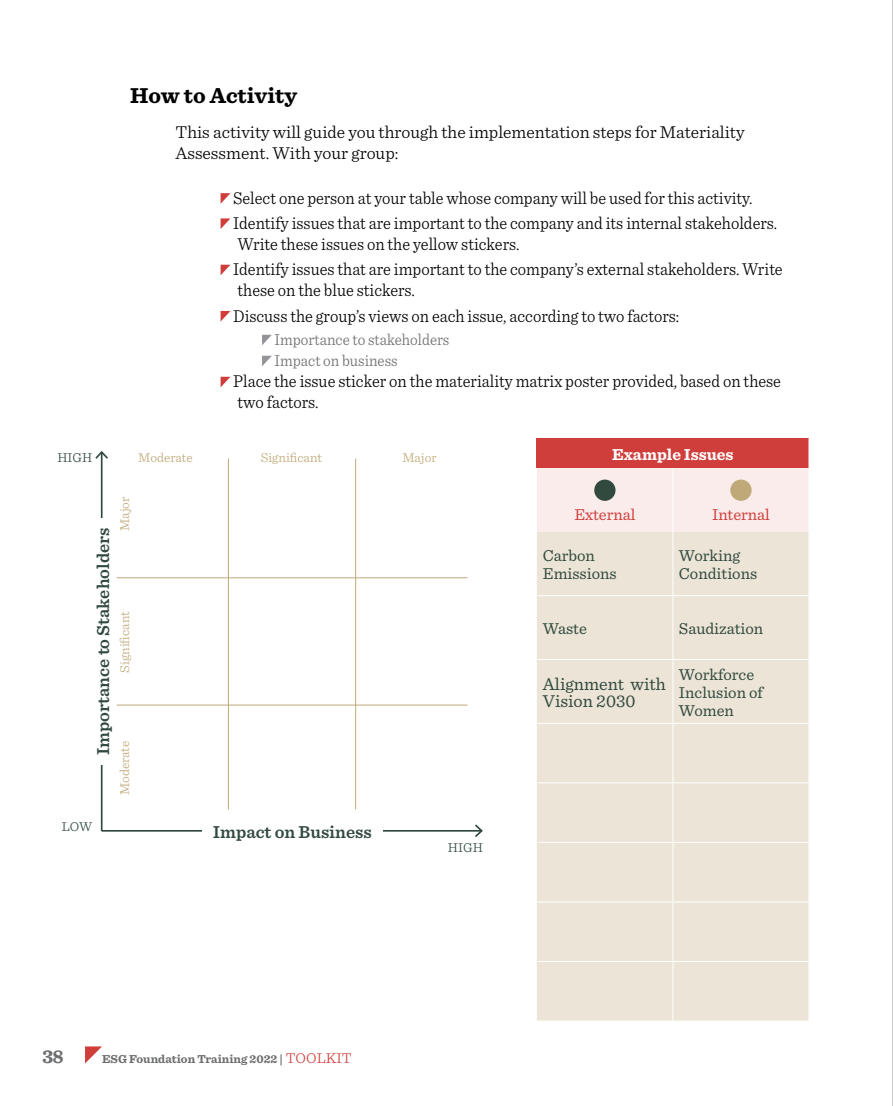
<style>
.page{position:relative;width:893px;height:1106px;background:#fff}
.page>*{position:absolute;margin:0;border:0;box-sizing:border-box;transform-origin:0 0}
.t1{font:700 22.5px "Sentinel";color:#000}
.t2{font:700 19.5px "Sentinel";color:#6d6e70}
.t3{font:300 18px/25.2px "Sentinel";color:#000;scale:.93 1}
.t4{font:300 18px/21.6px "Sentinel";color:#000}
.t5{font:600 18px "Sentinel";color:#31493e}
.t6{font:18px/16.5px "Sentinel";color:#31493e}
.t7{font:16.5px/18px "Sentinel";color:#31493e}
.t8{font:300 16.5px/21px "Sentinel";color:#6d6e70;scale:.93 1}
.t9{font:16.5px "Sentinel";color:#cf3e3b}
.t10{font:700 16.5px "Sentinel";color:#fff}
.t11{font:300 13.5px "Sentinel";color:#c0a979}
.t12{font:300 13.5px "Sentinel";color:#31493e}
.t13{font:700 12px "Sentinel";color:#6d6e70}
.s1{font-weight:300;font-size:15px;color:#cf3e3b}
</style>
<div class="page">
<svg style="left:221px;top:193px;width:9px;height:11px"></svg>
<svg style="left:221px;top:218px;width:9px;height:11px"></svg>
<svg style="left:221px;top:265px;width:9px;height:10px"></svg>
<svg style="left:221px;top:311px;width:9px;height:10px"></svg>
<svg style="left:262px;top:335px;width:10px;height:10px"></svg>
<svg style="left:262px;top:356px;width:10px;height:10px"></svg>
<svg style="left:221px;top:377px;width:9px;height:10px"></svg>
<hr style="left:101px;top:452px;width:2px;height:379px;background:#31493e">
<svg style="left:95px;top:451px;width:13px;height:9px"></svg>
<div style="left:95px;top:518px;width:14px;height:246px;background:#fff"></div>
<hr style="left:102px;top:830px;width:380px;height:1px;background:#31493e">
<svg style="left:473px;top:824px;width:10px;height:13px"></svg>
<div style="left:202px;top:824px;width:180px;height:14px;background:#fff"></div>
<hr style="left:228px;top:458px;width:1px;height:351px;background:#c0a979">
<hr style="left:355px;top:458px;width:1px;height:351px;background:#c0a979">
<hr style="left:117px;top:704px;width:350px;height:1px;background:#c0a979">
<hr style="left:117px;top:577px;width:350px;height:1px;background:#c0a979">
<div style="left:537px;top:438px;width:272px;height:30px;background:#cf3e3b"></div>
<div style="left:537px;top:468px;width:272px;height:64px;background:#faeceb"></div>
<div style="left:537px;top:532px;width:272px;height:488px;background:#ece5d7"></div>
<hr style="left:673px;top:468px;width:1px;height:64px;background:#fff">
<hr style="left:673px;top:532px;width:1px;height:63px;background:#fff">
<hr style="left:537px;top:595px;width:136px;height:1px;background:#fff">
<hr style="left:673px;top:595px;width:136px;height:1px;background:#fff">
<hr style="left:673px;top:596px;width:1px;height:63px;background:#fff">
<hr style="left:537px;top:659px;width:136px;height:1px;background:#fff">
<hr style="left:673px;top:659px;width:136px;height:1px;background:#fff">
<hr style="left:673px;top:659px;width:1px;height:64px;background:#fff">
<hr style="left:537px;top:723px;width:136px;height:1px;background:#fff">
<hr style="left:673px;top:723px;width:136px;height:1px;background:#fff">
<hr style="left:673px;top:723px;width:1px;height:59px;background:#fff">
<hr style="left:537px;top:782px;width:136px;height:1px;background:#fff">
<hr style="left:673px;top:782px;width:136px;height:1px;background:#fff">
<hr style="left:673px;top:783px;width:1px;height:59px;background:#fff">
<hr style="left:537px;top:842px;width:136px;height:1px;background:#fff">
<hr style="left:673px;top:842px;width:136px;height:1px;background:#fff">
<hr style="left:673px;top:842px;width:1px;height:59px;background:#fff">
<hr style="left:537px;top:901px;width:136px;height:1px;background:#fff">
<hr style="left:673px;top:901px;width:136px;height:1px;background:#fff">
<hr style="left:673px;top:902px;width:1px;height:59px;background:#fff">
<hr style="left:537px;top:961px;width:136px;height:1px;background:#fff">
<hr style="left:673px;top:961px;width:136px;height:1px;background:#fff">
<hr style="left:673px;top:961px;width:1px;height:59px;background:#fff">
<div style="left:594px;top:479px;width:21px;height:22px;background:#31493e;border-radius:50%"></div>
<div style="left:730px;top:479px;width:22px;height:22px;background:#c0a979;border-radius:50%"></div>
<svg style="left:85px;top:1046px;width:17px;height:17px"></svg>
<hr style="left:892px;top:0;width:1px;height:1106px;background:#939598">
<p class="t1" style="left:130px;top:78px;width:168px">How to Activity</p>
<p class="t4" style="left:175px;top:120px;width:571px">This activity will guide you through the implementation steps for Materiality<br>Assessment. With your group:</p>
<p class="t3" style="left:233px;top:184px;width:586px">Select one person at your table whose company will be used for this activity.<br>Identify issues that are important to the company and its internal stakeholders.</p>
<p class="t3" style="left:233px;top:230px;width:592px">Write these issues on the yellow stickers.<br>Identify issues that are important to the company’s external stakeholders. Write</p>
<p class="t3" style="left:233px;top:276px;width:481px">these on the blue stickers.<br>Discuss the group’s views on each issue, according to two factors:</p>
<p class="t8" style="left:275px;top:328px;width:190px">Importance to stakeholders<br>Impact on business</p>
<p class="t3" style="left:233px;top:369px;width:591px;line-height:21px">Place the issue sticker on the materiality matrix poster provided, based on these two factors.</p>
<p class="t12" style="left:57px;top:447px;width:36px">HIGH</p>
<p class="t11" style="left:138px;top:447px;width:56px">Moderate</p>
<p class="t11" style="left:261px;top:447px;width:63px">Significant</p>
<p class="t11" style="left:402px;top:447px;width:36px">Major</p>
<p class="t11" style="left:115px;top:531px;width:36px;rotate:-90deg">Major</p>
<p class="t5" style="left:89px;top:755px;width:229px;rotate:-90deg">Importance to Stakeholders</p>
<p class="t11" style="left:115px;top:672px;width:63px;rotate:-90deg">Significant</p>
<p class="t11" style="left:115px;top:795px;width:56px;rotate:-90deg">Moderate</p>
<p class="t12" style="left:62px;top:816px;width:32px">LOW</p>
<p class="t5" style="left:213px;top:818px;width:160px">Impact on Business</p>
<p class="t12" style="left:448px;top:837px;width:36px">HIGH</p>
<p class="t10" style="left:612px;top:441px;width:123px">Example Issues</p>
<p class="t9" style="left:574px;top:502px;width:63px">External</p>
<p class="t9" style="left:712px;top:502px;width:59px">Internal</p>
<p class="t7" style="left:543px;top:546px;width:75px">Carbon<br>Emissions</p>
<p class="t7" style="left:679px;top:546px;width:80px">Working<br>Conditions</p>
<p class="t7" style="left:543px;top:618px;width:46px">Waste</p>
<p class="t7" style="left:679px;top:618px;width:86px">Saudization</p>
<p class="t6" style="left:543px;top:675px;width:125px">Alignment with<br>Vision 2030</p>
<p class="t7" style="left:679px;top:664px;width:86px">Workforce<br>Inclusion of<br>Women</p>
<p class="t2" style="left:43px;top:1041px;width:23px">38</p>
<p class="t13" style="left:102px;top:1050px;width:251px">ESG Foundation Training 2022 | <span class="s1">TOOLKIT</span></p>
</div>
